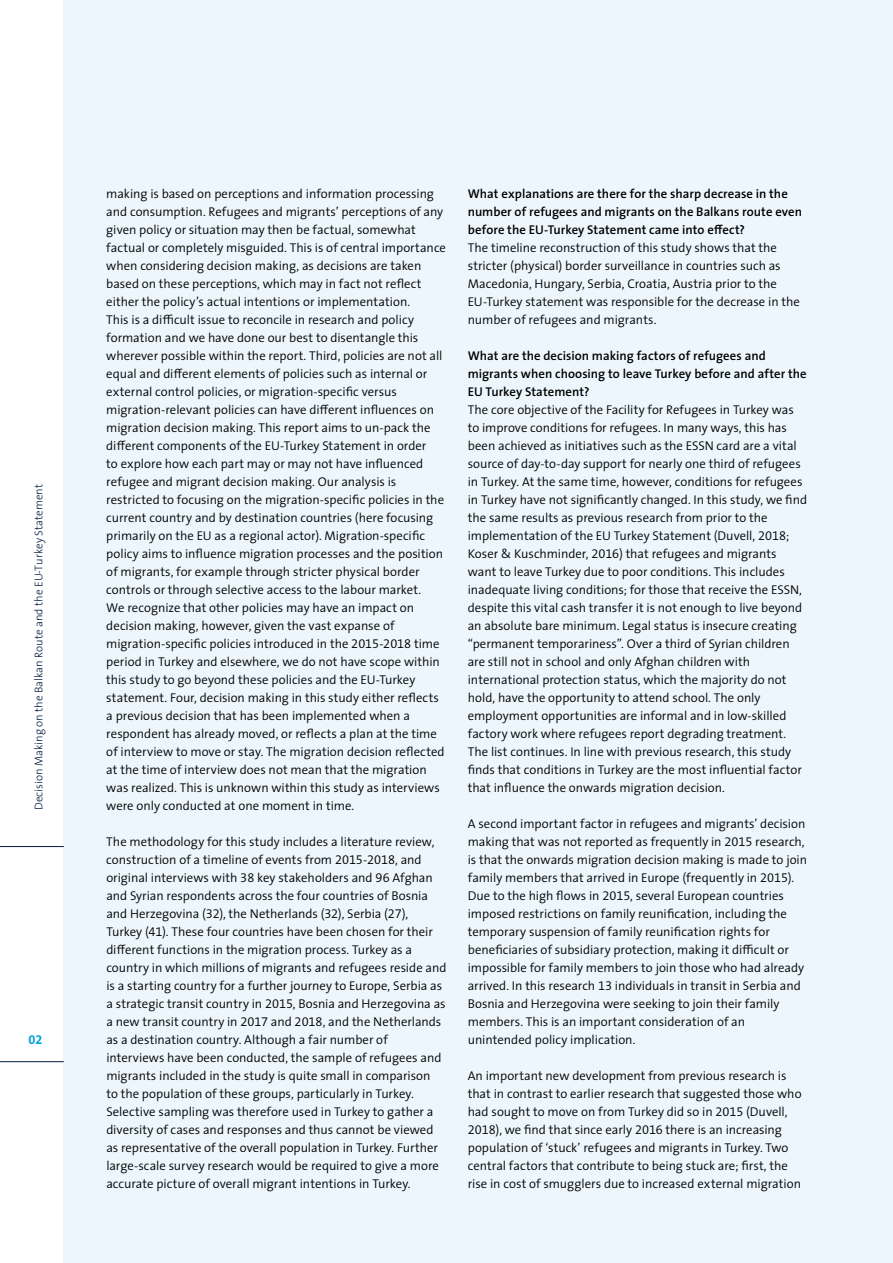
<style>
.page{position:relative;width:893px;height:1263px;background:#fff}
.page>*{position:absolute;margin:0;border:0;box-sizing:border-box;transform-origin:0 0}
.t1{font:300 12.75px/18px "The Sans";color:#000}
.t2{font:600 12.75px/18px "The Sans";letter-spacing:.005em;color:#000}
.t3{font:12.75px "The Sans Bold Expert";color:#00a1db}
.t4{font:300 11.25px "The Sans";color:#001a3d}
.s1{font-family:"The Sans Semi Light Expert";font-weight:400}
</style>
<div class="page">
<div style="left:64px;top:0;width:829px;height:1263px;background:#ecf6fc"></div>
<hr style="left:0;top:1061px;width:64px;height:1px;background:#001a3d">
<hr style="left:0;top:846px;width:64px;height:1px;background:#001a3d">
<p class="t4" style="left:29px;top:810px;width:328px;rotate:-90deg">Decision Making on the Balkan Route and the EU-Turkey Statement</p>
<p class="t3" style="left:29px;top:1029px;width:15px">02</p>
<p class="t1" style="left:106px;top:184px;width:341px">making is based on perceptions and information processing and consumption. Refugees and migrants’ perceptions of any given policy or situation may then be factual, somewhat factual or completely misguided. This is of central importance when considering decision making, as decisions are taken based on these perceptions, which may in fact not reflect either the policy’s actual intentions or implementation.<br>This is a difficult issue to reconcile in research and policy formation and we have done our best to disentangle this wherever possible within the report. Third, policies are not all equal and different elements of policies such as internal or external control policies, or migration-specific versus migration-relevant policies can have different influences on migration decision making. This report aims to un-pack the different components of the EU-Turkey Statement in order<br>to explore how each part may or may not have influenced refugee and migrant decision making. Our analysis is restricted to focusing on the migration-specific policies in the current country and by destination countries (here focusing primarily on the EU as a regional actor). Migration-specific policy aims to influence migration processes and the position of migrants, for example through stricter physical border controls or through selective access to the labour market.<br>We recognize that other policies may have an impact on decision making, however, given the vast expanse of migration-specific policies introduced in the <span class="s1">2015</span>-<span class="s1">2018</span> time period in Turkey and elsewhere, we do not have scope within this study to go beyond these policies and the EU-Turkey statement. Four, decision making in this study either reflects a previous decision that has been implemented when a respondent has already moved, or reflects a plan at the time of interview to move or stay. The migration decision reflected at the time of interview does not mean that the migration was realized. This is unknown within this study as interviews were only conducted at one moment in time.</p>
<p class="t1" style="left:106px;top:832px;width:342px">The methodology for this study includes a literature review, construction of a timeline of events from <span class="s1">2015</span>-<span class="s1">2018</span>, and original interviews with <span class="s1">38</span> key stakeholders and <span class="s1">96</span> Afghan and Syrian respondents across the four countries of Bosnia and Herzegovina (<span class="s1">32</span>), the Netherlands (<span class="s1">32</span>), Serbia (<span class="s1">27</span>), Turkey (<span class="s1">41</span>). These four countries have been chosen for their different functions in the migration process. Turkey as a country in which millions of migrants and refugees reside and is a starting country for a further journey to Europe, Serbia as a strategic transit country in <span class="s1">2015</span>, Bosnia and Herzegovina as a new transit country in <span class="s1">2017</span> and <span class="s1">2018</span>, and the Netherlands as a destination country. Although a fair number of interviews have been conducted, the sample of refugees and migrants included in the study is quite small in comparison<br>to the population of these groups, particularly in Turkey.<br>Selective sampling was therefore used in Turkey to gather a diversity of cases and responses and thus cannot be viewed as representative of the overall population in Turkey. Further large-scale survey research would be required to give a more accurate picture of overall migrant intentions in Turkey.</p>
<p class="t2" style="left:468px;top:184px;width:336px">What explanations are there for the sharp decrease in the number of refugees and migrants on the Balkans route even before the EU-Turkey Statement came into effect?</p>
<p class="t1" style="left:468px;top:238px;width:334px">The timeline reconstruction of this study shows that the stricter (physical) border surveillance in countries such as Macedonia, Hungary, Serbia, Croatia, Austria prior to the EU-Turkey statement was responsible for the decrease in the number of refugees and migrants.</p>
<p class="t2" style="left:468px;top:347px;width:340px">What are the decision making factors of refugees and migrants when choosing to leave Turkey before and after the<br>EU Turkey Statement?</p>
<p class="t1" style="left:468px;top:400px;width:341px">The core objective of the Facility for Refugees in Turkey was to improve conditions for refugees. In many ways, this has been achieved as initiatives such as the ESSN card are a vital source of day-to-day support for nearly one third of refugees in Turkey. At the same time, however, conditions for refugees in Turkey have not significantly changed. In this study, we find the same results as previous research from prior to the implementation of the EU Turkey Statement (Duvell, <span class="s1">2018</span>; Koser &amp; Kuschminder, <span class="s1">2016</span>) that refugees and migrants want to leave Turkey due to poor conditions. This includes inadequate living conditions; for those that receive the ESSN, despite this vital cash transfer it is not enough to live beyond an absolute bare minimum. Legal status is insecure creating “permanent temporariness”. Over a third of Syrian children are still not in school and only Afghan children with international protection status, which the majority do not hold, have the opportunity to attend school. The only employment opportunities are informal and in low-skilled factory work where refugees report degrading treatment.<br>The list continues. In line with previous research, this study finds that conditions in Turkey are the most influential factor that influence the onwards migration decision.</p>
<p class="t1" style="left:468px;top:815px;width:341px">A second important factor in refugees and migrants’ decision making that was not reported as frequently in <span class="s1">2015</span> research, is that the onwards migration decision making is made to join family members that arrived in Europe (frequently in <span class="s1">2015</span>).<br>Due to the high flows in <span class="s1">2015</span>, several European countries imposed restrictions on family reunification, including the temporary suspension of family reunification rights for beneficiaries of subsidiary protection, making it difficult or impossible for family members to join those who had already arrived. In this research <span class="s1">13</span> individuals in transit in Serbia and Bosnia and Herzegovina were seeking to join their family members. This is an important consideration of an unintended policy implication.</p>
<p class="t1" style="left:468px;top:1067px;width:335px">An important new development from previous research is that in contrast to earlier research that suggested those who had sought to move on from Turkey did so in <span class="s1">2015</span> (Duvell, <span class="s1">2018</span>), we find that since early <span class="s1">2016</span> there is an increasing population of ‘stuck’ refugees and migrants in Turkey. Two central factors that contribute to being stuck are; first, the rise in cost of smugglers due to increased external migration</p>
</div>
